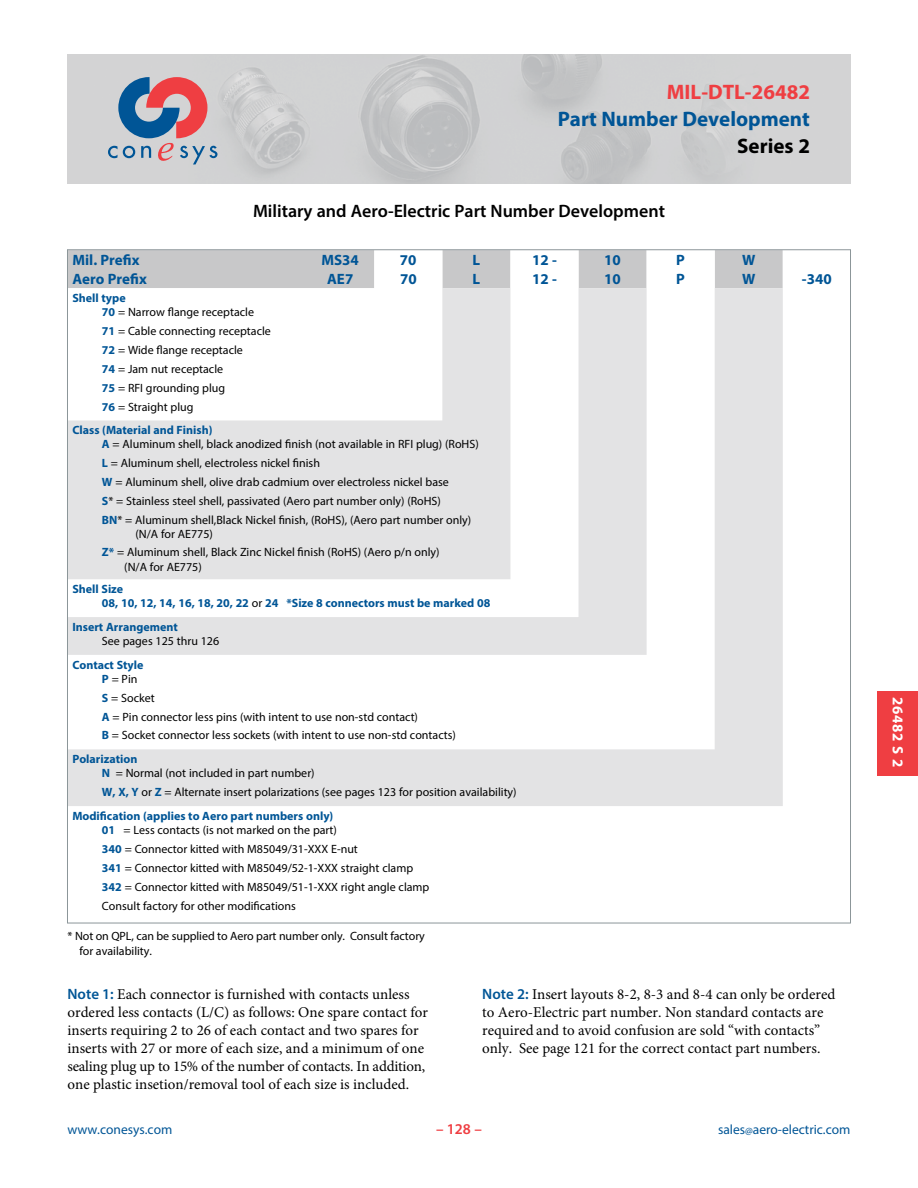
<style>
.page{position:relative;width:918px;height:1188px;background:#fff}
.page>*{position:absolute;margin:0;border:0;box-sizing:border-box;transform-origin:0 0}
.t1{font:700 21px "Myriad Pro";color:#005596}
.t2{font:700 21px "Myriad Pro";color:#ef3e42}
.t3{font:700 21px "Myriad Pro";color:#000}
.t4{font:600 18px "Myriad Pro";color:#000}
.t5{font:15px/18px "Minion Pro";color:#000}
.t6{font:700 15px "Myriad Pro";color:#005596}
.t7{font:700 15px "Myriad Pro";letter-spacing:.05em;color:#fff}
.t8{font:600 15px "Myriad Pro";color:#ef3e42}
.t9{font:13.5px "Myriad Pro";color:#005596}
.t10{font:12px/18.9px "Myriad Pro";color:#000}
.t11{font:700 12px/14px "Myriad Pro";color:#005596}
.s1{font-weight:700;color:#005596}
.s2{font-weight:400;color:#000}
.s3{font-family:"Myriad Pro";font-weight:600;color:#005596}
.s4{font-size:10.5px}
</style>
<div class="page">
<div style="left:878px;top:691px;width:40px;height:84px;background:#ef3e42"></div>
<img style="left:68px;top:54px;width:782px;height:130px">
<svg style="left:108px;top:77px;width:109px;height:87px"></svg>
<svg style="left:69px;top:251px;width:714px;height:37px"></svg>
<svg style="left:69px;top:288px;width:714px;height:518px;fill:#e3e3e4"></svg>
<h1 class="t2" style="left:667px;top:78px;width:145px">MIL-DTL-26482</h1>
<h1 class="t1" style="left:558px;top:105px;width:254px">Part Number Development</h1>
<h1 class="t3" style="left:737px;top:132px;width:74px">Series 2</h1>
<h2 class="t4" style="left:253px;top:199px;width:413px">Military and Aero-Electric Part Number Development</h2>
<p class="t6" style="left:72px;top:250px;width:69px">Mil. Prefix</p>
<p class="t6" style="left:322px;top:250px;width:39px">MS34</p>
<p class="t6" style="left:400px;top:250px;width:18px">70</p>
<p class="t6" style="left:473px;top:250px;width:9px">L</p>
<p class="t6" style="left:532px;top:250px;width:26px">12 -</p>
<p class="t6" style="left:604px;top:250px;width:18px">10</p>
<p class="t6" style="left:676px;top:250px;width:10px">P</p>
<p class="t6" style="left:742px;top:250px;width:15px">W</p>
<p class="t6" style="left:72px;top:269px;width:76px">Aero Prefix</p>
<p class="t6" style="left:327px;top:269px;width:28px">AE7</p>
<p class="t6" style="left:400px;top:269px;width:18px">70</p>
<p class="t6" style="left:473px;top:269px;width:9px">L</p>
<p class="t6" style="left:532px;top:269px;width:26px">12 -</p>
<p class="t6" style="left:604px;top:269px;width:18px">10</p>
<p class="t6" style="left:676px;top:269px;width:10px">P</p>
<p class="t6" style="left:742px;top:269px;width:15px">W</p>
<p class="t6" style="left:802px;top:269px;width:31px">-340</p>
<p class="t10" style="left:102px;top:291px;width:154px;line-height:14px;text-indent:-30px"><span class="s1">Shell type<br>70</span> = Narrow flange receptacle</p>
<p class="t10" style="left:102px;top:321px;width:171px"><span class="s1">71</span> = Cable connecting receptacle<br><span class="s1">72</span> = Wide flange receptacle<br><span class="s1">74</span> = Jam nut receptacle<br><span class="s1">75</span> = RFI grounding plug<br><span class="s1">76</span> = Straight plug</p>
<p class="t10" style="left:102px;top:423px;width:378px;line-height:14px;text-indent:-30px"><span class="s1">Class (Material and Finish)<br>A</span> = Aluminum shell, black anodized finish (not available in RFI plug) (RoHS)</p>
<p class="t10" style="left:102px;top:454px;width:371px"><span class="s1">L</span> = Aluminum shell, electroless nickel finish<br><span class="s1">W</span> = Aluminum shell, olive drab cadmium over electroless nickel base<br><span class="s1">S</span>* = Stainless steel shell, passivated (Aero part number only) (RoHS)<br><span class="s1">BN</span>* = Aluminum shell,Black Nickel finish, (RoHS), (Aero part number only)</p>
<p class="t10" style="left:102px;top:525px;width:339px;line-height:17.7px;text-indent:34px">(N/A for AE775)<br><span class="s1">Z*</span> = Aluminum shell, Black Zinc Nickel finish (RoHS) (Aero p/n only)</p>
<p class="t10" style="left:124px;top:557px;width:79px">(N/A for AE775)</p>
<p class="t11" style="left:102px;top:582px;width:390px;text-indent:-30px">Shell Size<br>08, 10, 12, 14, 16, 18, 20, 22 <span class="s2">or</span> 24 *Size 8 connectors must be marked 08</p>
<p class="t11" style="left:72px;top:620px;width:107px">Insert Arrangement</p>
<p class="t10" style="left:102px;top:631px;width:119px">See pages 125 thru 126</p>
<p class="t11" style="left:102px;top:657px;width:43px;text-indent:-30px">Contact Style<br>P <span class="s2">= Pin</span></p>
<p class="t10" style="left:102px;top:688px;width:355px"><span class="s1">S</span> = Socket<br><span class="s1">A</span> = Pin connector less pins (with intent to use non-std contact)<br><span class="s1">B</span> = Socket connector less sockets (with intent to use non-std contacts)</p>
<p class="t10" style="left:102px;top:752px;width:214px;line-height:14px;text-indent:-30px"><span class="s1">Polarization<br>N</span> = Normal (not included in part number)</p>
<p class="t10" style="left:72px;top:780px;width:446px;line-height:23.9px;text-indent:30px"><span class="s1">W, X, Y</span> or <span class="s1">Z</span> = Alternate insert polarizations (see pages 123 for position availability)<br><span class="s1">Modification (applies to Aero part numbers only)</span></p>
<p class="t10" style="left:102px;top:820px;width:329px"><span class="s1">01</span> = Less contacts (is not marked on the part)<br><span class="s1">340</span> = Connector kitted with M85049/31-XXX E-nut<br><span class="s1">341</span> = Connector kitted with M85049/52-1-XXX straight clamp <span class="s1">342</span> = Connector kitted with M85049/51-1-XXX right angle clamp Consult factory for other modifications</p>
<p class="t10" style="left:79px;top:928px;width:347px;line-height:15px;text-indent:-12px">* Not on QPL, can be supplied to Aero part number only. Consult factory for availability.</p>
<p class="t5" style="left:68px;top:985px;width:362px"><span class="s3">Note 1:</span> Each connector is furnished with contacts unless ordered less contacts (L/C) as follows: One spare contact for inserts requiring 2 to 26 of each contact and two spares for inserts with 27 or more of each size, and a minimum of one sealing plug up to 15% of the number of contacts. In addition, one plastic insetion/removal tool of each size is included.</p>
<p class="t5" style="left:482px;top:985px;width:355px"><span class="s3">Note 2:</span> Insert layouts 8-2, 8-3 and 8-4 can only be ordered to Aero-Electric part number. Non standard contacts are required and to avoid confusion are sold “with contacts” only. See page 121 for the correct contact part numbers.</p>
<p class="t9" style="left:68px;top:1121px;width:106px">www.conesys.com</p>
<p class="t8" style="left:447px;top:1119px;width:26px">128</p>
<p class="t9" style="left:718px;top:1121px;width:134px">sales<span class="s4">@</span>aero-electric.com</p>
<p class="t8" style="left:436px;top:1119px;width:47px">– –</p>
<p class="t7" style="left:908px;top:697px;width:72px;rotate:90deg">26482 S 2</p>
</div>
